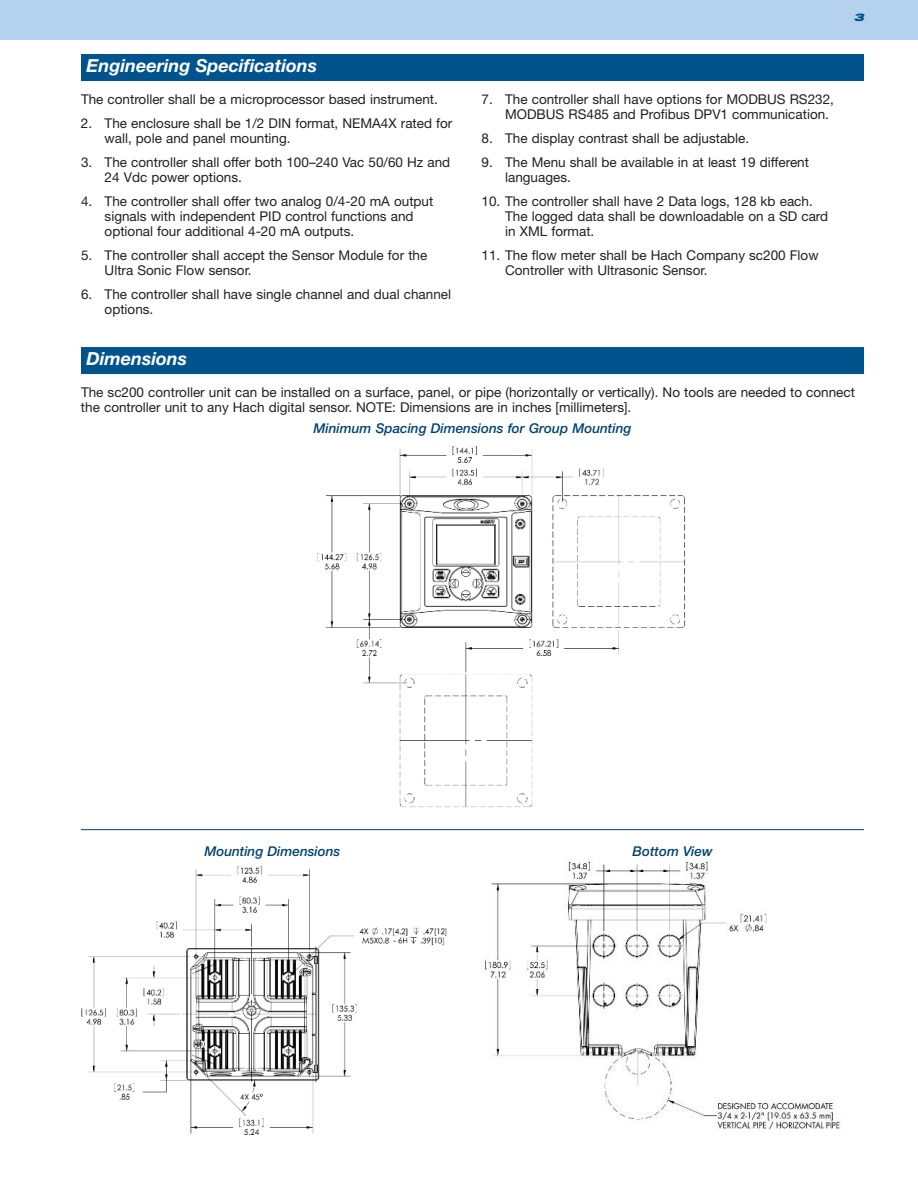
<style>
.page{position:relative;width:918px;height:1188px;background:#fff}
.page>*{position:absolute;margin:0;border:0;box-sizing:border-box;transform-origin:0 0}
.t1{font:italic 700 18px "Helvetica Neue";color:#fff}
.t2{font:13.5px/15px "Helvetica Neue";color:#231f20}
.t3{font:italic 500 13.5px "Helvetica Neue";color:#004270}
.t4{font:italic 900 expanded 10.5px "Helvetica Neue";color:#00538d}
</style>
<div class="page">
<div style="left:0;top:0;width:918px;height:40px;background:#b4d2ed"></div>
<div style="left:81px;top:54px;width:783px;height:27px;background:#00538d"></div>
<img style="left:317px;top:446px;width:368px;height:362px">
<div style="left:81px;top:347px;width:783px;height:27px;background:#00538d"></div>
<img style="left:81px;top:866px;width:366px;height:269px">
<img style="left:485px;top:858px;width:355px;height:272px">
<hr style="left:81px;top:829px;width:783px;height:1px;background:#004270">
<h1 class="t1" style="left:87px;top:59px;width:232px">Engineering Specifications</h1>
<p class="t2" style="left:81px;top:93px;width:358px">The controller shall be a microprocessor based instrument.</p>
<p class="t2" style="left:105px;top:117px;width:349px;text-indent:-24px">2. The enclosure shall be 1/2 DIN format, NEMA4X rated for wall, pole and panel mounting.</p>
<p class="t2" style="left:105px;top:156px;width:347px;text-indent:-24px">3. The controller shall offer both 100–240 Vac 50/60 Hz and<br>24 Vdc power options.</p>
<p class="t2" style="left:105px;top:195px;width:330px;text-indent:-24px">4. The controller shall offer two analog 0/4-20 mA output signals with independent PID control functions and optional four additional 4-20 mA outputs.</p>
<p class="t2" style="left:105px;top:249px;width:324px;text-indent:-24px">5. The controller shall accept the Sensor Module for the<br>Ultra Sonic Flow sensor.</p>
<p class="t2" style="left:105px;top:289px;width:348px;text-indent:-24px">6. The controller shall have single channel and dual channel options.</p>
<p class="t4" style="left:854px;top:13px;width:12px">3</p>
<p class="t2" style="left:505px;top:93px;width:330px;text-indent:-24px">7. The controller shall have options for MODBUS RS232,<br>MODBUS RS485 and Profibus DPV1 communication.</p>
<p class="t2" style="left:482px;top:132px;width:269px">8. The display contrast shall be adjustable.</p>
<p class="t2" style="left:505px;top:156px;width:305px;text-indent:-24px">9. The Menu shall be available in at least 19 different languages.</p>
<p class="t2" style="left:505px;top:195px;width:325px;text-indent:-24px">10. The controller shall have 2 Data logs, 128 kb each.<br>The logged data shall be downloadable on a SD card in XML format.</p>
<p class="t2" style="left:505px;top:249px;width:315px;text-indent:-24px">11. The flow meter shall be Hach Company sc200 Flow<br>Controller with Ultrasonic Sensor.</p>
<h1 class="t1" style="left:87px;top:352px;width:102px">Dimensions</h1>
<p class="t2" style="left:81px;top:386px;width:776px">The sc200 controller unit can be installed on a surface, panel, or pipe (horizontally or vertically). No tools are needed to connect the controller unit to any Hach digital sensor. NOTE: Dimensions are in inches [millimeters].</p>
<p class="t3" style="left:314px;top:423px;width:319px">Minimum Spacing Dimensions for Group Mounting</p>
<p class="t3" style="left:204px;top:846px;width:137px">Mounting Dimensions</p>
<p class="t3" style="left:633px;top:846px;width:82px">Bottom View</p>
</div>
